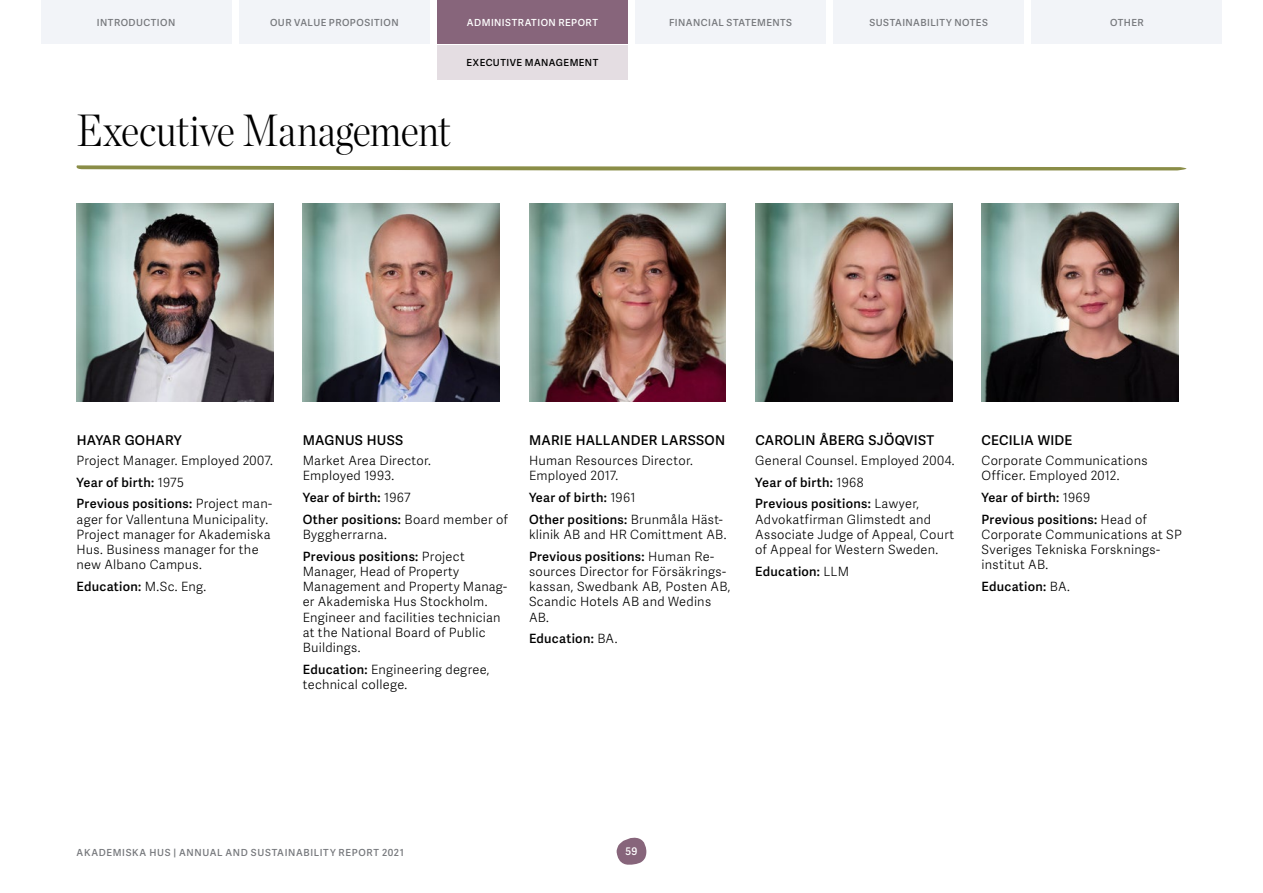
<style>
.page{position:relative;width:1263px;height:893px;background:#fff}
.page>*{position:absolute;margin:0;border:0;box-sizing:border-box;transform-origin:0 0}
.t1{font:300 45px "Chronicle Disp Cond";letter-spacing:-.01em;color:#000}
.t2{font:600 13.5px "Adelle Sans";letter-spacing:.01em;color:#000}
.t3{font:300 12.75px/15.3px "Adelle Sans";letter-spacing:.02em;color:#000}
.t4{font:600 12.75px/21.8px "Adelle Sans";letter-spacing:.025em;color:#000}
.t5{font:600 10.5px "Adelle Sans";color:#fff}
.t6{font:600 9.75px "Adelle Sans";letter-spacing:.05em;color:#76787c}
.t7{font:600 9.75px "Adelle Sans";letter-spacing:.05em;color:#fff}
.t8{font:600 9.75px "Adelle Sans";letter-spacing:.05em;color:#000}
.s1{font-weight:600}
.s2{font-weight:300}
</style>
<div class="page">
<div style="left:41px;top:0;width:190px;height:43px;background:#f2f4f8"></div>
<div style="left:239px;top:0;width:190px;height:43px;background:#f2f4f8"></div>
<div style="left:437px;top:0;width:191px;height:43px;background:#87657b"></div>
<div style="left:635px;top:0;width:191px;height:43px;background:#f2f4f8"></div>
<div style="left:833px;top:0;width:191px;height:43px;background:#f2f4f8"></div>
<div style="left:1031px;top:0;width:191px;height:43px;background:#f2f4f8"></div>
<svg style="left:616px;top:837px;width:30px;height:28px"></svg>
<svg style="left:76px;top:165px;width:1110px;height:6px"></svg>
<img style="left:529px;top:203px;width:197px;height:198px">
<img style="left:77px;top:203px;width:196px;height:198px">
<img style="left:303px;top:203px;width:196px;height:198px">
<img style="left:981px;top:203px;width:197px;height:198px">
<img style="left:755px;top:203px;width:197px;height:198px">
<div style="left:437px;top:46px;width:191px;height:34px;background:#e4dde2"></div>
<p class="t6" style="left:97px;top:17px;width:80px">INTRODUCTION</p>
<p class="t6" style="left:270px;top:17px;width:130px">OUR VALUE PROPOSITION</p>
<p class="t7" style="left:467px;top:17px;width:132px">ADMINISTRATION REPORT</p>
<p class="t6" style="left:669px;top:17px;width:124px">FINANCIAL STATEMENTS</p>
<p class="t6" style="left:869px;top:17px;width:120px">SUSTAINABILITY NOTES</p>
<p class="t6" style="left:1110px;top:17px;width:35px">OTHER</p>
<p class="t8" style="left:467px;top:57px;width:133px">EXECUTIVE MANAGEMENT</p>
<h1 class="t1" style="left:77px;top:96px;width:376px">Executive Management</h1>
<p class="t2" style="left:77px;top:433px;width:106px">HAYAR GOHARY</p>
<p class="t3" style="left:77px;top:450px;width:198px;line-height:21.6px">Project Manager. Employed 2007.<br><span class="s1">Year of birth:</span> 1975<br><span class="s1">Previous positions:</span> Project man-</p>
<p class="t3" style="left:77px;top:512px;width:196px">ager for Vallentuna Municipality.<br>Project manager for Akademiska<br>Hus. Business manager for the new Albano Campus.</p>
<p class="t4" style="left:77px;top:576px;width:131px">Education: <span class="s2">M.Sc. Eng.</span></p>
<p class="t2" style="left:303px;top:433px;width:102px">MAGNUS HUSS</p>
<p class="t3" style="left:303px;top:453px;width:130px">Market Area Director.<br>Employed 1993.</p>
<p class="t4" style="left:303px;top:487px;width:206px">Year of birth: <span class="s2">1967<br></span>Other positions: <span class="s2">Board member of</span></p>
<p class="t3" style="left:303px;top:524px;width:163px;line-height:21.6px">Byggherrarna.<br><span class="s1">Previous positions:</span> Project</p>
<p class="t3" style="left:303px;top:564px;width:206px">Manager, Head of Property<br>Management and Property Manag&shy;er Akademiska Hus Stockholm.<br>Engineer and facilities technician at the National Board of Public<br>Buildings.</p>
<p class="t3" style="left:303px;top:662px;width:188px"><span class="s1">Education:</span> Engineering degree, technical college.</p>
<p class="t2" style="left:529px;top:433px;width:197px">MARIE HALLANDER LARSSON</p>
<p class="t3" style="left:529px;top:453px;width:165px">Human Resources Director.<br>Employed 2017.</p>
<p class="t4" style="left:529px;top:487px;width:195px">Year of birth: <span class="s2">1961<br></span>Other positions: <span class="s2">Brunmåla Häst-</span></p>
<p class="t3" style="left:529px;top:524px;width:199px;line-height:21.6px">klinik AB and HR Comittment AB.<br><span class="s1">Previous positions:</span> Human Re-</p>
<p class="t3" style="left:529px;top:564px;width:203px">sources Director for Försäkrings&shy;kassan, Swedbank AB, Posten AB,<br>Scandic Hotels AB and Wedins<br>AB.</p>
<p class="t4" style="left:529px;top:628px;width:90px">Education: <span class="s2">BA.</span></p>
<p class="t2" style="left:755px;top:433px;width:180px">CAROLIN ÅBERG SJÖQVIST</p>
<p class="t3" style="left:755px;top:450px;width:201px;line-height:21.6px">General Counsel. Employed 2004.<br><span class="s1">Year of birth:</span> 1968<br><span class="s1">Previous positions:</span> Lawyer,</p>
<p class="t3" style="left:755px;top:512px;width:201px">Advokatfirman Glimstedt and<br>Associate Judge of Appeal, Court of Appeal for Western Sweden.</p>
<p class="t4" style="left:755px;top:561px;width:95px">Education: <span class="s2">LLM</span></p>
<p class="t2" style="left:981px;top:433px;width:92px">CECILIA WIDE</p>
<p class="t3" style="left:981px;top:453px;width:168px">Corporate Communications<br>Officer. Employed 2012.</p>
<p class="t4" style="left:981px;top:487px;width:167px">Year of birth: <span class="s2">1969<br></span>Previous positions: <span class="s2">Head of</span></p>
<p class="t3" style="left:981px;top:527px;width:202px">Corporate Communications at SP<br>Sveriges Tekniska Forsknings&shy;institut AB.</p>
<p class="t4" style="left:981px;top:576px;width:90px">Education: <span class="s2">BA.</span></p>
<p class="t6" style="left:77px;top:847px;width:329px">AKADEMISKA HUS | ANNUAL AND SUSTAINABILITY REPORT 2021</p>
<p class="t5" style="left:625px;top:845px;width:14px">59</p>
</div>
